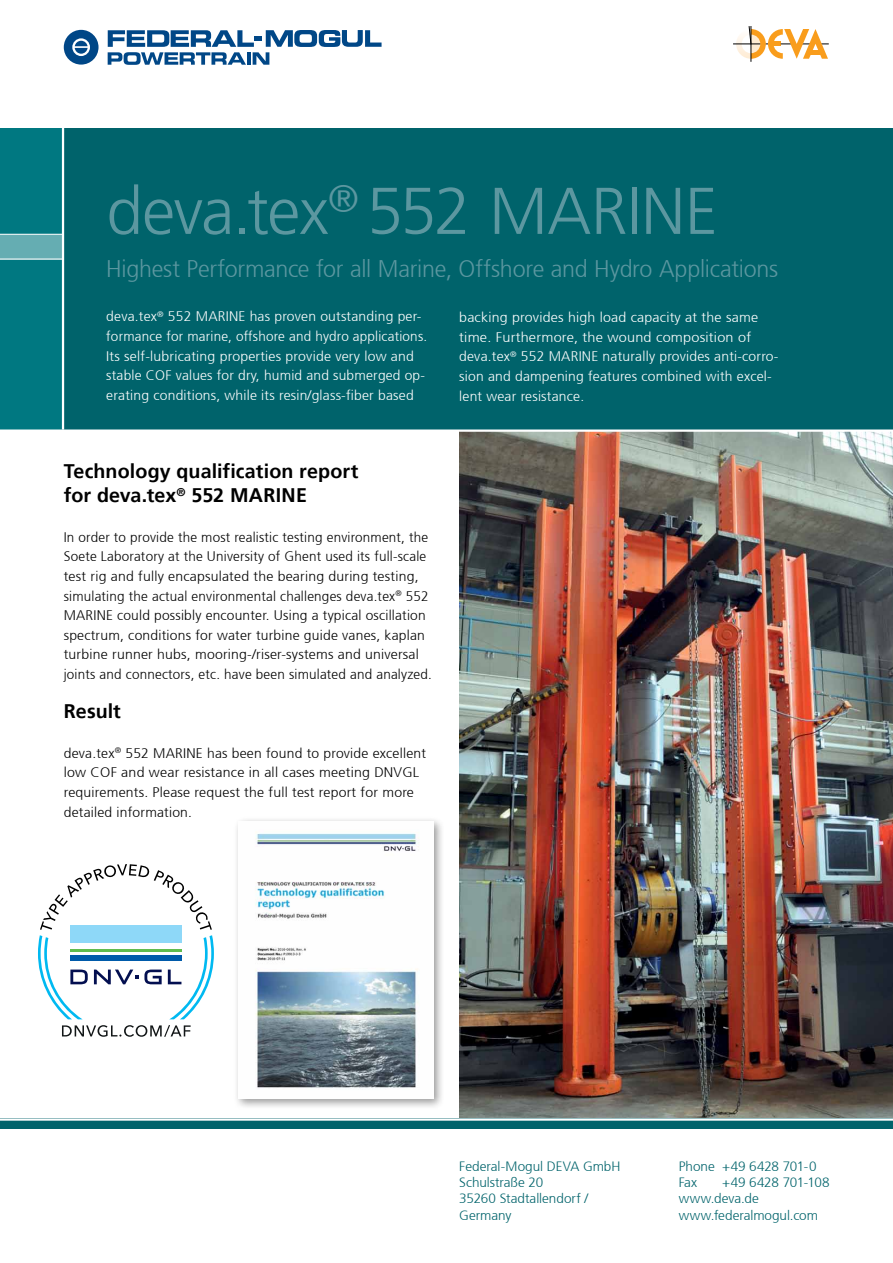
<style>
.page{position:relative;width:893px;height:1263px;background:#fff}
.page>*{position:absolute;margin:0;border:0;box-sizing:border-box;transform-origin:0 0}
.t1{font:300 66px "Frutiger 45";letter-spacing:-.025em;color:#5c97a0}
.t2{font:300 24px "Frutiger 45";letter-spacing:-.01em;color:#5c97a0}
.t3{font:700 19.65px/24px "Frutiger 65";letter-spacing:.005em;color:#000}
.t4{font:300 13.8px/19.6px "Frutiger 45";letter-spacing:.015em;color:#000}
.t5{font:300 13.8px/19.6px "Frutiger 45";letter-spacing:.015em;color:#fff}
.t6{font:300 13.5px/16.2px "Frutiger 45";color:#00636b}
</style>
<div class="page">
<img style="left:459px;top:432px;width:434px;height:686px">
<div style="left:0;top:128px;width:893px;height:301px;background:#00636b"></div>
<div style="left:0;top:128px;width:64px;height:301px;background:#007881"></div>
<hr style="left:62px;top:128px;width:2px;height:301px;background:#fff">
<svg style="left:0;top:234px;width:62px;height:25px;background:#6cb1b5"></svg>
<svg style="left:64px;top:30px;width:35px;height:35px"></svg>
<svg style="left:108px;top:30px;width:274px;height:35px"></svg>
<svg style="left:734px;top:26px;width:94px;height:33px"></svg>
<hr style="left:751px;top:27px;width:1px;height:34px;background:#000">
<div style="left:0;top:1118px;width:893px;height:11px;background:#00636b"></div>
<hr style="left:0;top:1118px;width:893px;height:3px;background:#fff">
<div style="left:233px;top:817px;width:212px;height:293px;background:#000;opacity:.4"></div>
<img style="left:238px;top:821px;width:196px;height:277px">
<svg style="left:62px;top:1025px;width:129px;height:12px"></svg>
<svg style="left:38px;top:864px;width:176px;height:155px"></svg>
<h1 class="t1" style="left:106px;top:174px;width:421px">deva.tex<sup>®</sup> 552 marine</h1>
<h2 class="t2" style="left:106px;top:256px;width:673px">Highest Performance for all Marine, Offshore and Hydro Applications</h2>
<p class="t5" style="left:106px;top:307px;width:322px">deva.tex<sup>®</sup> 552 MARINE has proven outstanding per&shy;formance for marine, offshore and hydro applications.<br>Its self-lubricating properties provide very low and stable COF values for dry, humid and submerged op&shy;erating conditions, while its resin/glass-fiber based</p>
<p class="t5" style="left:459px;top:308px;width:321px">backing provides high load capacity at the same time. Furthermore, the wound composition of deva.tex<sup>®</sup> 552 MARINE naturally provides anti-corro&shy;sion and dampening features combined with excel&shy;lent wear resistance.</p>
<h3 class="t3" style="left:64px;top:459px;width:296px">Technology qualification report for deva.tex<sup>®</sup> 552 marine</h3>
<p class="t4" style="left:64px;top:527px;width:370px">In order to provide the most realistic testing environment, the Soete Laboratory at the University of Ghent used its full-scale test rig and fully encapsulated the bearing during testing, simulating the actual environmental challenges deva.tex<sup>®</sup> 552<br>MARINE could possibly encounter. Using a typical oscillation spectrum, conditions for water turbine guide vanes, kaplan turbine runner hubs, mooring-/riser-systems and universal joints and connectors, etc. have been simulated and analyzed.</p>
<h3 class="t3" style="left:64px;top:699px;width:59px">Result</h3>
<p class="t4" style="left:64px;top:743px;width:364px">deva.tex<sup>®</sup> 552 MARINE has been found to provide excellent low COF and wear resistance in all cases meeting DNVGL requirements. Please request the full test report for more detailed information.</p>
<p class="t6" style="left:459px;top:1158px;width:163px">Federal-Mogul DEVA GmbH<br>Schulstraße 20<br>35260 Stadtallendorf /<br>Germany</p>
<p class="t6" style="left:679px;top:1158px;width:139px">Phone +49 6428 701-0<br>Fax</p>
<p class="t6" style="left:679px;top:1175px;width:152px;text-indent:43px">+49 6428 701-108 www.deva.de www.federalmogul.com</p>
</div>
